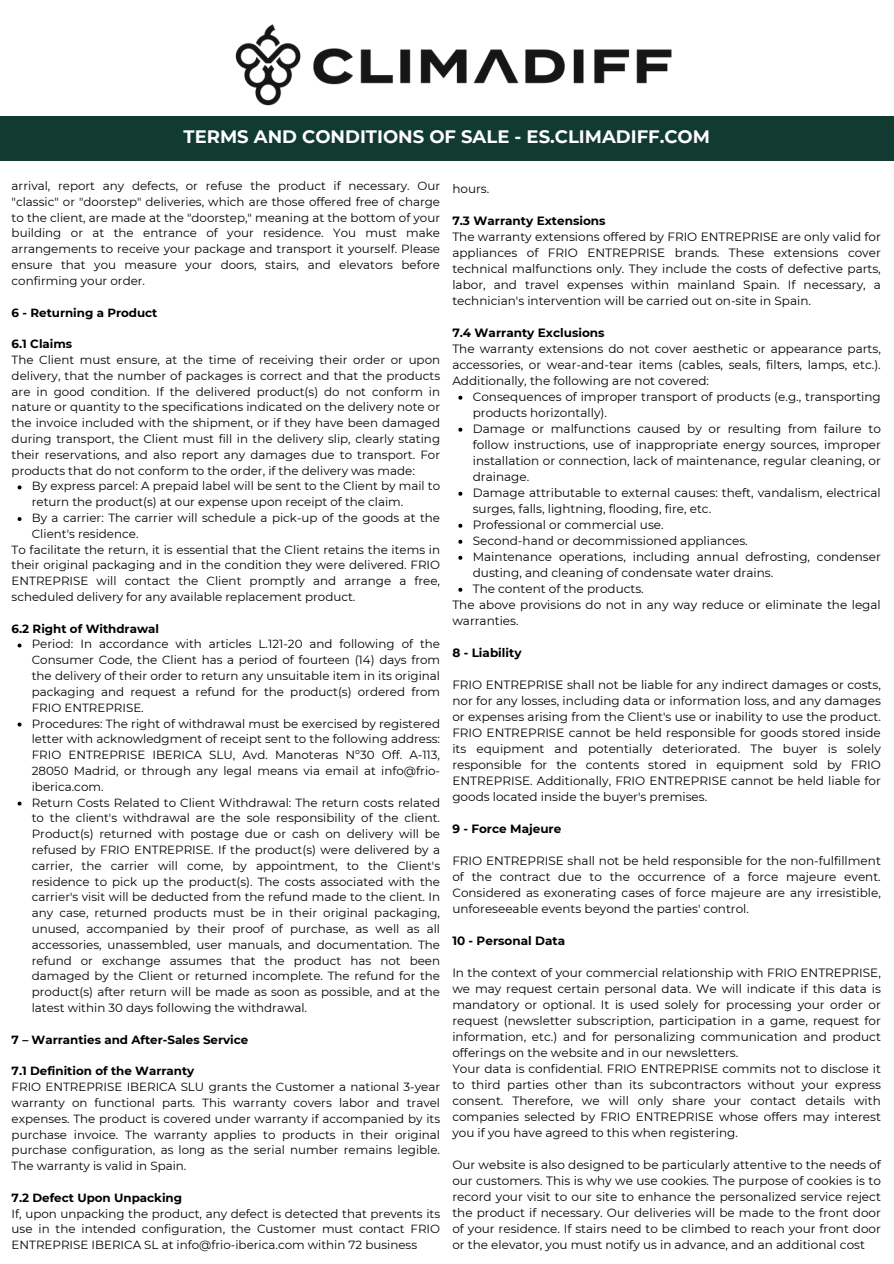
<style>
.page{position:relative;width:894px;height:1264px;background:#fff}
.page>*{position:absolute;margin:0;border:0;box-sizing:border-box;transform-origin:0 0}
.t1{font:700 18px "Montserrat";color:#fff}
.t2{font:12px/16px "Montserrat";color:#000;text-align:justify}
.t3{font:700 12px "Montserrat";color:#000}
.t4{font:11.85px/15.8px "Montserrat";color:#000;text-align:justify}
.t5{font:700 11.85px "Montserrat";color:#000}
</style>
<div class="page">
<div style="left:0;top:116px;width:893px;height:44px;background:#113b30"></div>
<svg style="left:18px;top:485px;width:4px;height:4px"></svg>
<svg style="left:18px;top:517px;width:4px;height:4px"></svg>
<svg style="left:18px;top:643px;width:4px;height:4px"></svg>
<svg style="left:18px;top:722px;width:4px;height:4px"></svg>
<svg style="left:18px;top:801px;width:4px;height:4px"></svg>
<svg style="left:458px;top:395px;width:4px;height:4px"></svg>
<svg style="left:458px;top:427px;width:4px;height:4px"></svg>
<svg style="left:458px;top:491px;width:4px;height:4px"></svg>
<svg style="left:458px;top:523px;width:4px;height:4px"></svg>
<svg style="left:458px;top:539px;width:4px;height:4px"></svg>
<svg style="left:458px;top:555px;width:4px;height:4px"></svg>
<svg style="left:458px;top:587px;width:4px;height:4px"></svg>
<img style="left:235px;top:24px;width:437px;height:82px">
<p class="t1" style="left:183px;top:126px;width:527px">TERMS AND CONDITIONS OF SALE - ES.CLIMADIFF.COM</p>
<h1 class="t4" style="left:12px;top:178px;width:430px">arrival, report any defects, or refuse the product if necessary. Our "classic" or "doorstep" deliveries, which are those offered free of charge to the client, are made at the "doorstep," meaning at the bottom of your building or at the entrance of your residence. You must make arrangements to receive your package and transport it yourself. Please ensure that you measure your doors, stairs, and elevators before confirming your order.</h1>
<p class="t5" style="left:12px;top:305px;width:147px">6 - Returning a Product</p>
<h2 class="t5" style="left:12px;top:336px;width:62px">6.1 Claims</h2>
<p class="t4" style="left:12px;top:352px;width:430px">The Client must ensure, at the time of receiving their order or upon delivery, that the number of packages is correct and that the products are in good condition. If the delivered product(s) do not conform in nature or quantity to the specifications indicated on the delivery note or the invoice included with the shipment, or if they have been damaged during transport, the Client must fill in the delivery slip, clearly stating their reservations, and also report any damages due to transport. For products that do not conform to the order, if the delivery was made:</p>
<p class="t4" style="left:32px;top:478px;width:410px">By express parcel: A prepaid label will be sent to the Client by mail to return the product(s) at our expense upon receipt of the claim.</p>
<p class="t4" style="left:32px;top:510px;width:410px">By a carrier: The carrier will schedule a pick-up of the goods at the<br>Client's residence.</p>
<p class="t4" style="left:12px;top:541px;width:430px">To facilitate the return, it is essential that the Client retains the items in their original packaging and in the condition they were delivered. FRIO ENTREPRISE will contact the Client promptly and arrange a free, scheduled delivery for any available replacement product.</p>
<p class="t5" style="left:12px;top:621px;width:149px">6.2 Right of Withdrawal</p>
<h2 class="t4" style="left:32px;top:636px;width:410px">Period: In accordance with articles L.121-20 and following of the Consumer Code, the Client has a period of fourteen (14) days from the delivery of their order to return any unsuitable item in its original packaging and request a refund for the product(s) ordered from FRIO ENTREPRISE.</h2>
<p class="t4" style="left:32px;top:715px;width:410px">Procedures: The right of withdrawal must be exercised by registered letter with acknowledgment of receipt sent to the following address:<br>FRIO ENTREPRISE IBERICA SLU, Avd. Manoteras Nº30 Off. A-113, 28050 Madrid, or through any legal means via email at info@frio&shy;iberica.com.</p>
<p class="t4" style="left:32px;top:794px;width:410px">Return Costs Related to Client Withdrawal: The return costs related to the client's withdrawal are the sole responsibility of the client.<br>Product(s) returned with postage due or cash on delivery will be refused by FRIO ENTREPRISE. If the product(s) were delivered by a carrier, the carrier will come, by appointment, to the Client's residence to pick up the product(s). The costs associated with the carrier's visit will be deducted from the refund made to the client. In any case, returned products must be in their original packaging, unused, accompanied by their proof of purchase, as well as all accessories, unassembled, user manuals, and documentation. The refund or exchange assumes that the product has not been damaged by the Client or returned incomplete. The refund for the product(s) after return will be made as soon as possible, and at the latest within 30 days following the withdrawal.</p>
<p class="t5" style="left:12px;top:1032px;width:238px">7 – Warranties and After-Sales Service</p>
<h2 class="t5" style="left:12px;top:1063px;width:184px">7.1 Definition of the Warranty</h2>
<p class="t4" style="left:12px;top:1078px;width:430px">FRIO ENTREPRISE IBERICA SLU grants the Customer a national 3-year warranty on functional parts. This warranty covers labor and travel expenses. The product is covered under warranty if accompanied by its purchase invoice. The warranty applies to products in their original purchase configuration, as long as the serial number remains legible.<br>The warranty is valid in Spain.</p>
<p class="t5" style="left:12px;top:1190px;width:172px">7.2 Defect Upon Unpacking</p>
<p class="t4" style="left:12px;top:1205px;width:430px">If, upon unpacking the product, any defect is detected that prevents its use in the intended configuration, the Customer must contact FRIO ENTREPRISE IBERICA SL at info@frio-iberica.com within 72 business</p>
<p class="t2" style="left:452px;top:180px;width:38px">hours.</p>
<p class="t3" style="left:452px;top:213px;width:155px">7.3 Warranty Extensions</p>
<p class="t2" style="left:452px;top:228px;width:430px">The warranty extensions offered by FRIO ENTREPRISE are only valid for appliances of FRIO ENTREPRISE brands. These extensions cover technical malfunctions only. They include the costs of defective parts, labor, and travel expenses within mainland Spain. If necessary, a technician's intervention will be carried out on-site in Spain.</p>
<p class="t3" style="left:452px;top:325px;width:154px">7.4 Warranty Exclusions</p>
<p class="t2" style="left:452px;top:340px;width:430px">The warranty extensions do not cover aesthetic or appearance parts, accessories, or wear-and-tear items (cables, seals, filters, lamps, etc.).<br>Additionally, the following are not covered:</p>
<p class="t2" style="left:472px;top:388px;width:409px">Consequences of improper transport of products (e.g., transporting products horizontally).</p>
<p class="t2" style="left:472px;top:420px;width:409px">Damage or malfunctions caused by or resulting from failure to follow instructions, use of inappropriate energy sources, improper installation or connection, lack of maintenance, regular cleaning, or drainage.</p>
<p class="t2" style="left:472px;top:484px;width:409px">Damage attributable to external causes: theft, vandalism, electrical surges, falls, lightning, flooding, fire, etc.</p>
<p class="t2" style="left:472px;top:516px;width:192px">Professional or commercial use.</p>
<p class="t2" style="left:472px;top:532px;width:276px">Second-hand or decommissioned appliances.</p>
<p class="t2" style="left:472px;top:548px;width:409px">Maintenance operations, including annual defrosting, condenser dusting, and cleaning of condensate water drains.</p>
<p class="t2" style="left:472px;top:580px;width:172px">The content of the products.</p>
<p class="t2" style="left:452px;top:596px;width:430px">The above provisions do not in any way reduce or eliminate the legal warranties.</p>
<p class="t3" style="left:452px;top:645px;width:71px">8 - Liability</p>
<h2 class="t2" style="left:452px;top:676px;width:430px">FRIO ENTREPRISE shall not be liable for any indirect damages or costs, nor for any losses, including data or information loss, and any damages or expenses arising from the Client's use or inability to use the product.<br>FRIO ENTREPRISE cannot be held responsible for goods stored inside its equipment and potentially deteriorated. The buyer is solely responsible for the contents stored in equipment sold by FRIO ENTREPRISE. Additionally, FRIO ENTREPRISE cannot be held liable for goods located inside the buyer's premises.</h2>
<p class="t3" style="left:452px;top:821px;width:110px">9 - Force Majeure</p>
<h2 class="t2" style="left:452px;top:852px;width:430px">FRIO ENTREPRISE shall not be held responsible for the non-fulfillment of the contract due to the occurrence of a force majeure event.<br>Considered as exonerating cases of force majeure are any irresistible, unforeseeable events beyond the parties' control.</h2>
<p class="t3" style="left:452px;top:933px;width:114px">10 - Personal Data</p>
<h2 class="t2" style="left:452px;top:964px;width:430px">In the context of your commercial relationship with FRIO ENTREPRISE, we may request certain personal data. We will indicate if this data is mandatory or optional. It is used solely for processing your order or request (newsletter subscription, participation in a game, request for information, etc.) and for personalizing communication and product offerings on the website and in our newsletters.</h2>
<p class="t2" style="left:452px;top:1060px;width:430px">Your data is confidential. FRIO ENTREPRISE commits not to disclose it to third parties other than its subcontractors without your express consent. Therefore, we will only share your contact details with companies selected by FRIO ENTREPRISE whose offers may interest you if you have agreed to this when registering.</p>
<p class="t2" style="left:452px;top:1156px;width:430px">Our website is also designed to be particularly attentive to the needs of our customers. This is why we use cookies. The purpose of cookies is to record your visit to our site to enhance the personalized service reject the product if necessary. Our deliveries will be made to the front door of your residence. If stairs need to be climbed to reach your front door or the elevator, you must notify us in advance, and an additional cost</p>
</div>
